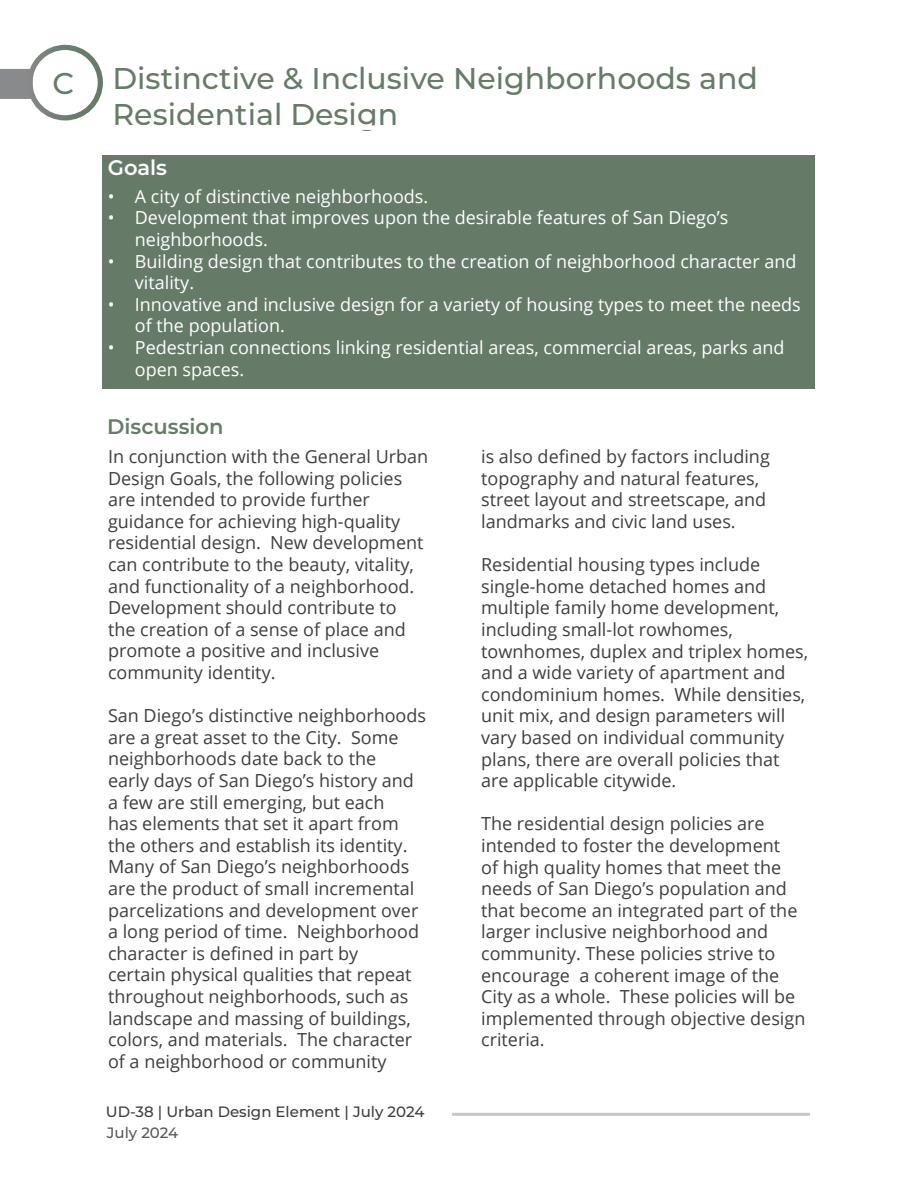
<style>
.page{position:relative;width:918px;height:1188px;background:#fff}
.page>*{position:absolute;margin:0;border:0;box-sizing:border-box;transform-origin:0 0}
.t1{font:500 30px/36px "Montserrat";color:#667b68}
.Sub_Heading{font:600 21px "Montserrat";color:#667b68}
.Sub_Heading-2{font:600 21px "Montserrat";color:#fff}
.Body_Text{font:18px/21.6px "Open Sans";color:#3e3e3f}
.t2{font:18px/21.6px "Open Sans";color:#fff}
.t3{font:500 15px "Montserrat";color:#3e3e3f}
.t4{font:500 15px "Montserrat";color:#57585a}
</style>
<div class="page">
<div style="left:0;top:69px;width:33px;height:30px;background:#898a8b"></div>
<div style="left:27px;top:45px;width:76px;height:75px;border:5px solid #fff;border-radius:50%"></div>
<hr style="left:258px;top:1113px;width:552px;height:3px;background:#898989">
<div style="left:106px;top:1096px;width:345px;height:27px;background:#fff"></div>
<div style="left:102px;top:155px;width:713px;height:234px;background:#657b68"></div>
<h1 class="t1" style="left:52px;top:65px;width:23px">C</h1>
<h1 class="t1" style="left:112px;top:60px;width:647px">Distinctive &amp; Inclusive Neighborhoods and<br>Residential Design</h1>
<p class="Sub_Heading-2" style="left:108px;top:152px;width:61px">Goals</p>
<p class="t2" style="left:108px;top:185px;width:322px">• A city of distinctive neighborhoods.</p>
<p class="t2" style="left:135px;top:207px;width:595px;text-indent:-27px">• Development that improves upon the desirable features of San Diego’s neighborhoods.</p>
<p class="t2" style="left:135px;top:250px;width:663px;text-indent:-27px">• Building design that contributes to the creation of neighborhood character and vitality.</p>
<p class="t2" style="left:135px;top:293px;width:668px;text-indent:-27px">• Innovative and inclusive design for a variety of housing types to meet the needs of the population.</p>
<p class="t2" style="left:135px;top:336px;width:651px;text-indent:-27px">• Pedestrian connections linking residential areas, commercial areas, parks and open spaces.</p>
<p class="Sub_Heading" style="left:107px;top:412px;width:118px">Discussion</p>
<p class="Body_Text" style="left:108px;top:445px;width:322px">In conjunction with the General Urban Design Goals, the following policies are intended to provide further guidance for achieving high-quality residential design. New development can contribute to the beauty, vitality, and functionality of a neighborhood.<br>Development should contribute to the creation of a sense of place and promote a positive and inclusive community identity.</p>
<p class="Body_Text" style="left:108px;top:704px;width:320px">San Diego’s distinctive neighborhoods are a great asset to the City. Some neighborhoods date back to the<br>early days of San Diego’s history and a few are still emerging, but each<br>has elements that set it apart from the others and establish its identity.<br>Many of San Diego’s neighborhoods are the product of small incremental parcelizations and development over a long period of time. Neighborhood character is defined in part by<br>certain physical qualities that repeat throughout neighborhoods, such as landscape and massing of buildings, colors, and materials. The character of a neighborhood or community</p>
<p class="Body_Text" style="left:481px;top:445px;width:290px">is also defined by factors including topography and natural features, street layout and streetscape, and landmarks and civic land uses.</p>
<p class="Body_Text" style="left:481px;top:553px;width:329px">Residential housing types include single-home detached homes and multiple family home development, including small-lot rowhomes, townhomes, duplex and triplex homes, and a wide variety of apartment and condominium homes. While densities, unit mix, and design parameters will vary based on individual community plans, there are overall policies that are applicable citywide.</p>
<p class="Body_Text" style="left:481px;top:813px;width:326px">The residential design policies are intended to foster the development<br>of high quality homes that meet the needs of San Diego’s population and that become an integrated part of the larger inclusive neighborhood and community. These policies strive to encourage a coherent image of the City as a whole. These policies will be implemented through objective design criteria.</p>
<p class="t3" style="left:106px;top:1101px;width:320px">UD-38 | Urban Design Element | July 2024</p>
<p class="t4" style="left:107px;top:1122px;width:73px">July 2024</p>
</div>
